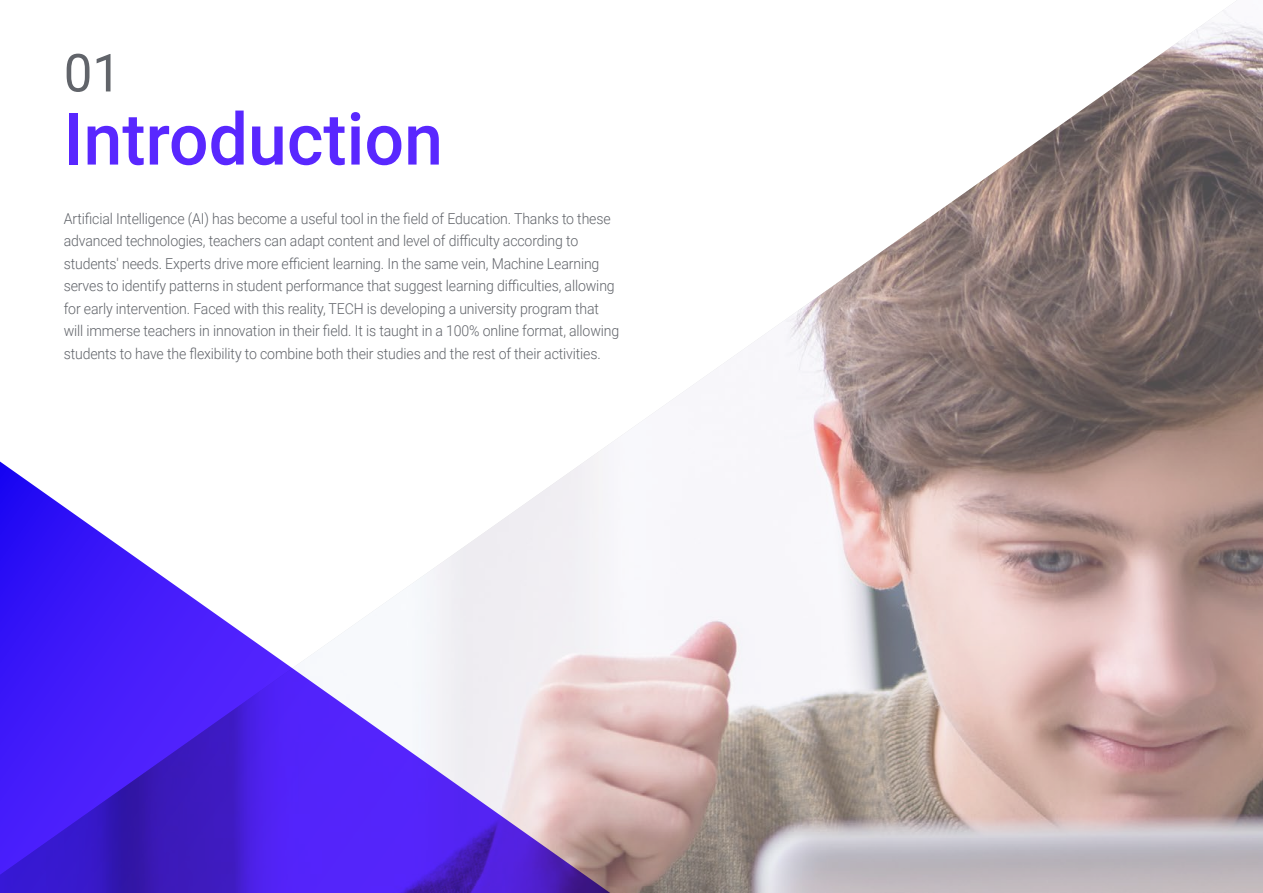
<style>
.page{position:relative;width:1263px;height:893px;background:#fff}
.page>*{position:absolute;margin:0;border:0;box-sizing:border-box;transform-origin:0 0}
.t1{font:500 72px "Roboto";color:#5927ff}
.t2{font:52.5px "Roboto";color:#61646a}
.t3{font:300 15px/22.5px "Roboto";letter-spacing:-.01em;color:#61646a;scale:.94 1}
</style>
<div class="page">
<img style="left:607px;top:1px;width:656px;height:892px">
<svg style="left:0;top:446px;width:640px;height:447px"></svg>
<h2 class="t2" style="left:64px;top:36px;width:59px">01</h2>
<h1 class="t1" style="left:64px;top:89px;width:381px">Introduction</h1>
<p class="t3" style="left:64px;top:207px;width:592px">Artificial Intelligence (AI) has become a useful tool in the field of Education. Thanks to these advanced technologies, teachers can adapt content and level of difficulty according to students' needs. Experts drive more efficient learning. In the same vein, Machine Learning serves to identify patterns in student performance that suggest learning difficulties, allowing for early intervention. Faced with this reality, TECH is developing a university program that will immerse teachers in innovation in their field. It is taught in a 100% online format, allowing students to have the flexibility to combine both their studies and the rest of their activities.</p>
</div>
